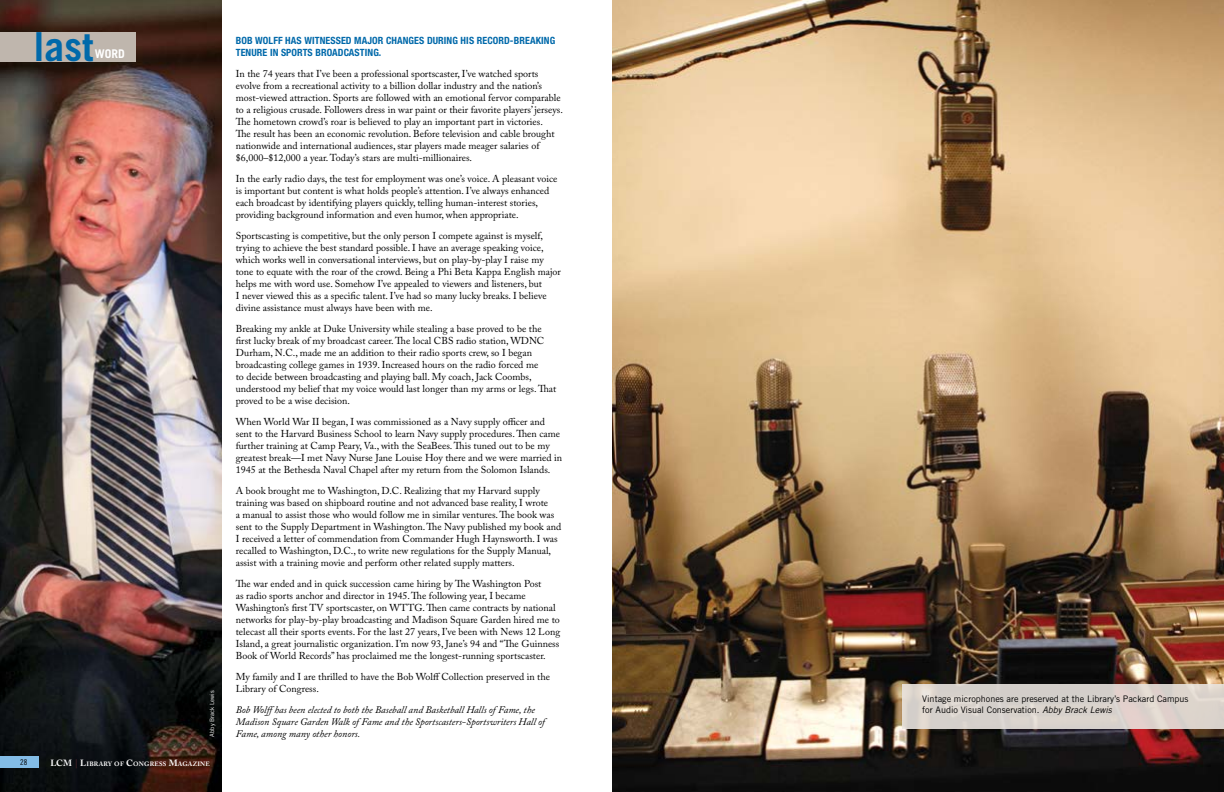
<style>
.page{position:relative;width:1224px;height:792px;background:#fff}
.page>*{position:absolute;margin:0;border:0;box-sizing:border-box;transform-origin:0 0}
.t1{font:700 40px "Trade Gothic";color:#0069aa}
.t2{font:700 12px "Trade Gothic";color:#fff}
.Text-Dept{font:10px/12px "Adobe Caslon Pro";color:#000}
.Text-Dept-2{font:italic 10px/12px "Adobe Caslon Pro";color:#000}
.teaser{font:700 condensed 10px/12px "Helvetica Neue";letter-spacing:.01em;color:#0069aa}
.t3{font:9px/10.8px "Trade Gothic";color:#000}
.byline{font:8px "Trade Gothic Cond Eighteen";color:#000}
.t4{font:700 6.3px "Adobe Caslon Pro";letter-spacing:.035em;color:#fff}
.photo_credit{font:6px "Trade Gothic";color:#fff}
.s1{font-style:italic}
.s2{font-size:9px}
.s3{font-weight:400;font-size:9px;color:#612b2f}
</style>
<div class="page">
<img style="left:0;top:0;width:222px;height:792px">
<div style="left:0;top:32px;width:136px;height:30px;background:#bfb6ad"></div>
<img style="left:612px;top:0;width:612px;height:792px">
<div style="left:902px;top:684px;width:322px;height:45px;background:#d9d1cb"></div>
<div style="left:0;top:757px;width:38px;height:11px;background:#83bce6"></div>
<p class="t1" style="left:33px;top:23px;width:62px">last</p>
<p class="t2" style="left:95px;top:46px;width:32px">WORD</p>
<p class="teaser" style="left:236px;top:34px;width:321px">BOB WOLFF HAS WITNESSED MAJOR CHANGES DURING HIS RECORD-BREAKING<br>TENURE IN SPORTS BROADCASTING.</p>
<p class="Text-Dept" style="left:236px;top:67px;width:329px">In the 74 years that I’ve been a professional sportscaster, I’ve watched sports evolve from a recreational activity to a billion dollar industry and the nation’s most-viewed attraction. Sports are followed with an emotional fervor comparable to a religious crusade. Followers dress in war paint or their favorite players’ jerseys.<br>The hometown crowd’s roar is believed to play an important part in victories.<br>The result has been an economic revolution. Before television and cable brought nationwide and international audiences, star players made meager salaries of $6,000–$12,000 a year. Today’s stars are multi-millionaires.</p>
<p class="Text-Dept" style="left:236px;top:172px;width:323px">In the early radio days, the test for employment was one’s voice. A pleasant voice is important but content is what holds people’s attention. I’ve always enhanced each broadcast by identifying players quickly, telling human-interest stories, providing background information and even humor, when appropriate.</p>
<p class="Text-Dept" style="left:236px;top:229px;width:327px">Sportscasting is competitive, but the only person I compete against is myself, trying to achieve the best standard possible. I have an average speaking voice, which works well in conversational interviews, but on play-by-play I raise my tone to equate with the roar of the crowd. Being a Phi Beta Kappa English major helps me with word use. Somehow I’ve appealed to viewers and listeners, but<br>I never viewed this as a specific talent. I’ve had so many lucky breaks. I believe divine assistance must always have been with me.</p>
<p class="Text-Dept" style="left:236px;top:322px;width:322px">Breaking my ankle at Duke University while stealing a base proved to be the first lucky break of my broadcast career. The local CBS radio station, WDNC Durham, N.C., made me an addition to their radio sports crew, so I began broadcasting college games in 1939. Increased hours on the radio forced me<br>to decide between broadcasting and playing ball. My coach, Jack Coombs, understood my belief that my voice would last longer than my arms or legs. That proved to be a wise decision.</p>
<p class="Text-Dept" style="left:236px;top:415px;width:328px">When World War II began, I was commissioned as a Navy supply officer and sent to the Harvard Business School to learn Navy supply procedures. Then came further training at Camp Peary, Va., with the SeaBees. This tuned out to be my greatest break—I met Navy Nurse Jane Louise Hoy there and we were married in 1945 at the Bethesda Naval Chapel after my return from the Solomon Islands.</p>
<p class="Text-Dept" style="left:236px;top:484px;width:327px">A book brought me to Washington, D.C. Realizing that my Harvard supply training was based on shipboard routine and not advanced base reality, I wrote<br>a manual to assist those who would follow me in similar ventures. The book was sent to the Supply Department in Washington. The Navy published my book and I received a letter of commendation from Commander Hugh Haynsworth. I was recalled to Washington, D.C., to write new regulations for the Supply Manual, assist with a training movie and perform other related supply matters.</p>
<p class="Text-Dept" style="left:236px;top:577px;width:326px">The war ended and in quick succession came hiring by The Washington Post<br>as radio sports anchor and director in 1945. The following year, I became Washington’s first TV sportscaster, on WTTG. Then came contracts by national networks for play-by-play broadcasting and Madison Square Garden hired me to telecast all their sports events. For the last 27 years, I’ve been with News 12 Long Island, a great journalistic organization. I’m now 93, Jane’s 94 and “The Guinness Book of World Records” has proclaimed me the longest-running sportscaster.</p>
<p class="Text-Dept" style="left:236px;top:670px;width:316px">My family and I are thrilled to have the Bob Wolff Collection preserved in the<br>Library of Congress.</p>
<p class="Text-Dept-2" style="left:236px;top:703px;width:311px">Bob Wolffhas been elected to both the Baseball and Basketball Halls of Fame, the<br>Madison Square Garden Walk of Fame and the Sportscasters-Sportswriters Hall of<br>Fame, among many other honors.</p>
<p class="photo_credit" style="left:209px;top:737px;width:48px;rotate:-90deg">Abby Brack Lewis</p>
<p class="t3" style="left:922px;top:693px;width:268px">Vintage microphones are preserved at the Library’s Packard Campus for Audio Visual Conservation. <span class="s1">Abby Brack Lewis</span></p>
<p class="byline" style="left:20px;top:758px;width:9px">28</p>
<p class="t4" style="left:50px;top:760px;width:161px"><span class="s2">LCM</span> <span class="s3">|</span> <span class="s2">L</span>IBRARY OF <span class="s2">C</span>ONGRESS <span class="s2">M</span>AGAZINE</p>
</div>
